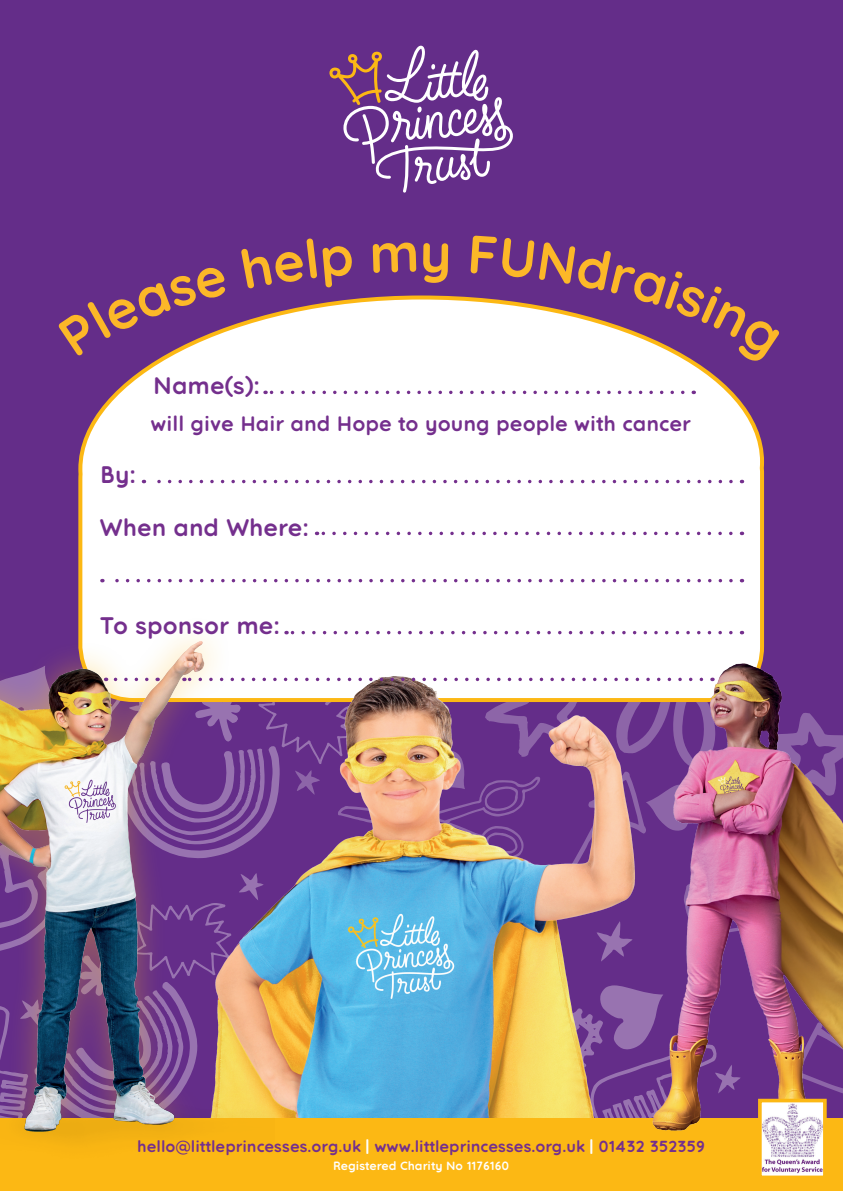
<style>
.page{position:relative;width:843px;height:1191px;background:#fff}
.page>*{position:absolute;margin:0;border:0;box-sizing:border-box;transform-origin:0 0}
.t1{font:700 24px/52.4px "Quicksand Pro TTF";color:#742f8d}
.t2{font:700 21px "Quicksand Pro TTF";color:#742f8d}
.t3{font:700 16px "Quicksand Pro TTF";color:#742f8d}
.t4{font:700 12px "Quicksand Pro TTF";color:#fff}
.s1{color:#fff}
</style>
<div class="page">
<div style="left:0;top:0;width:842px;height:1191px;background:#642d89"></div>
<svg style="left:329px;top:46px;width:184px;height:147px"></svg>
<div style="left:78px;top:295px;width:686px;height:346px;background:#fff"></div>
<div style="left:590px;top:557px;width:174px;height:89px;background:#fff"></div>
<div style="left:78px;top:562px;width:196px;height:84px;background:#fff"></div>
<svg style="left:265px;top:391px;width:417px;height:3px"></svg>
<svg style="left:143px;top:480px;width:587px;height:3px;background:#d8c5df"></svg>
<svg style="left:316px;top:532px;width:414px;height:3px"></svg>
<svg style="left:102px;top:579px;width:628px;height:3px;background:#d9c6df"></svg>
<svg style="left:286px;top:631px;width:444px;height:3px"></svg>
<img style="left:0;top:646px;width:843px;height:545px">
<svg style="left:78px;top:295px;width:150px;height:61px"></svg>
<svg style="left:470px;top:295px;width:294px;height:70px"></svg>
<h1 class="t1" style="left:153px;top:360px;width:108px">Name(s):</h1>
<h2 class="t2" style="left:150px;top:410px;width:541px">will give Hair and Hope to young people with cancer</h2>
<h1 class="t1" style="left:100px;top:449px;width:210px">By:<br>When and Where:</h1>
<h1 class="t1" style="left:100px;top:600px;width:181px">To sponsor me:</h1>
<p class="t3" style="left:137px;top:1136px;width:569px">hello@littleprincesses.org.uk <span class="s1">|</span> www.littleprincesses.org.uk <span class="s1">|</span> 01432 352359</p>
<p class="t4" style="left:333px;top:1158px;width:177px">Registered Charity No 1176160</p>
</div>
